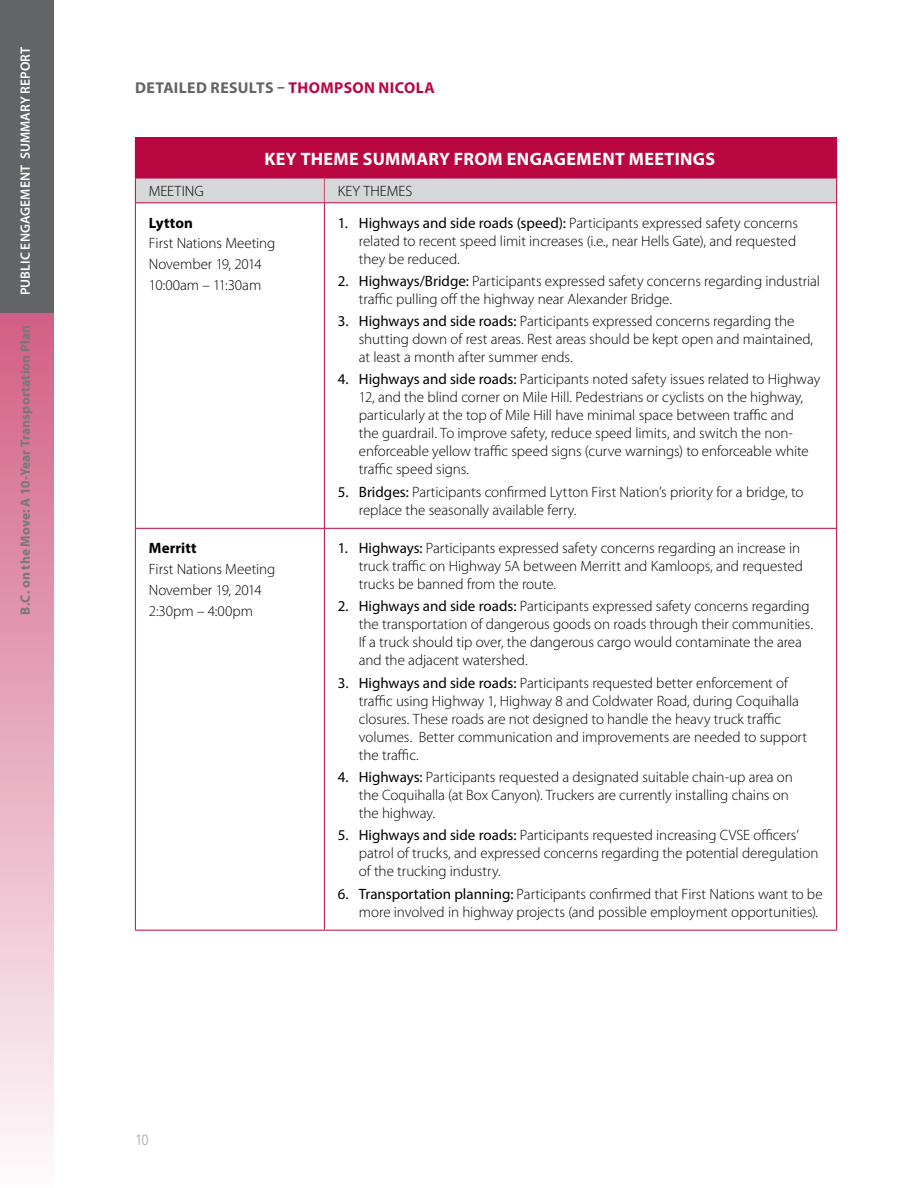
<style>
.page{position:relative;width:918px;height:1188px;background:#fff}
.page>*{position:absolute;margin:0;border:0;box-sizing:border-box;transform-origin:0 0}
.t1{font:700 18px "Myriad Pro";letter-spacing:.02em;color:#fff}
.t2{font:700 15.75px "Myriad Pro";letter-spacing:.025em;color:#636466}
.t3{font:300 15px/18px "Myriad Pro";letter-spacing:-.005em;color:#000}
.t4{font:700 15px "Myriad Pro";letter-spacing:.005em;color:#000}
.t5{font:300 condensed 15px "Frutiger";color:#a4a7a9}
.t6{font:700 13.5px "Myriad Pro";letter-spacing:.01em;color:#77787b}
.t7{font:600 13.5px "Myriad Pro";letter-spacing:.01em;color:#fff}
.s1{color:#ba0742}
.s2{font-weight:400}
</style>
<div class="page">
<div style="left:0;top:310px;width:54px;height:878px;background:linear-gradient(to bottom,#d25e84,#fefbfc)"></div>
<div style="left:0;top:0;width:54px;height:313px;background:#636466"></div>
<div style="left:135px;top:138px;width:702px;height:40px;background:#ba0742"></div>
<hr style="left:135px;top:137px;width:189px;height:1px;background:#ba0742">
<hr style="left:324px;top:137px;width:513px;height:1px;background:#ba0742">
<hr style="left:135px;top:203px;width:1px;height:325px;background:#ba0742">
<hr style="left:324px;top:203px;width:1px;height:325px;background:#ba0742">
<hr style="left:836px;top:203px;width:1px;height:325px;background:#ba0742">
<hr style="left:135px;top:528px;width:189px;height:1px;background:#ba0742">
<hr style="left:135px;top:529px;width:1px;height:401px;background:#ba0742">
<hr style="left:324px;top:528px;width:513px;height:1px;background:#ba0742">
<hr style="left:324px;top:529px;width:1px;height:401px;background:#ba0742">
<hr style="left:836px;top:529px;width:1px;height:401px;background:#ba0742">
<hr style="left:135px;top:930px;width:189px;height:1px;background:#ba0742">
<hr style="left:324px;top:930px;width:513px;height:1px;background:#ba0742">
<svg style="left:135px;top:178px;width:702px;height:25px;background:#d3ccd0"></svg>
<p class="t7" style="left:17px;top:295px;width:250px;rotate:-90deg">PUBLIC ENGAGEMENT SUMMARY REPORT</p>
<p class="t6" style="left:17px;top:615px;width:291px;rotate:-90deg">B.C. on the Move: A 10-Year Transportation Plan</p>
<p class="t2" style="left:135px;top:77px;width:301px">DETAILED RESULTS – <span class="s1">THOMPSON NICOLA</span></p>
<p class="t1" style="left:264px;top:147px;width:452px">KEY THEME SUMMARY FROM ENGAGEMENT MEETINGS</p>
<p class="t3" style="left:149px;top:182px;width:56px">MEETING</p>
<p class="t3" style="left:338px;top:182px;width:76px">KEY THEMES</p>
<p class="t4" style="left:149px;top:213px;width:46px">Lytton</p>
<p class="t3" style="left:149px;top:233px;width:128px;line-height:20.9px">First Nations Meeting<br>November 19, 2014<br>10:00am – 11:30am</p>
<p class="t3" style="left:359px;top:214px;width:441px;text-align:justify;text-indent:-21px"><span class="s2">1. Highways and side roads (speed):</span> Participants expressed safety concerns related to recent speed limit increases (i.e., near Hells Gate), and requested they be reduced.</p>
<p class="t3" style="left:359px;top:272px;width:463px;text-indent:-21px"><span class="s2">2. Highways/Bridge:</span> Participants expressed safety concerns regarding industrial traffic pulling off the highway near Alexander Bridge.</p>
<p class="t3" style="left:359px;top:312px;width:456px;text-indent:-21px"><span class="s2">3. Highways and side roads:</span> Participants expressed concerns regarding the shutting down of rest areas. Rest areas should be kept open and maintained, at least a month after summer ends.</p>
<p class="t3" style="left:359px;top:371px;width:463px;text-indent:-21px"><span class="s2">4. Highways and side roads:</span> Participants noted safety issues related to Highway 12, and the blind corner on Mile Hill. Pedestrians or cyclists on the highway, particularly at the top of Mile Hill have minimal space between traffic and<br>the guardrail. To improve safety, reduce speed limits, and switch the non&shy;enforceable yellow traffic speed signs (curve warnings) to enforceable white traffic speed signs.</p>
<p class="t3" style="left:359px;top:483px;width:446px;text-indent:-21px"><span class="s2">5. Bridges:</span> Participants confirmed Lytton First Nation’s priority for a bridge, to replace the seasonally available ferry.</p>
<p class="t4" style="left:149px;top:538px;width:49px">Merritt</p>
<p class="t3" style="left:149px;top:559px;width:128px;line-height:20.9px">First Nations Meeting<br>November 19, 2014<br>2:30pm – 4:00pm</p>
<p class="t3" style="left:359px;top:539px;width:446px;text-indent:-21px"><span class="s2">1. Highways:</span> Participants expressed safety concerns regarding an increase in truck traffic on Highway 5A between Merritt and Kamloops, and requested trucks be banned from the route.</p>
<p class="t3" style="left:359px;top:598px;width:456px;text-indent:-21px"><span class="s2">2. Highways and side roads:</span> Participants expressed safety concerns regarding the transportation of dangerous goods on roads through their communities.<br>If a truck should tip over, the dangerous cargo would contaminate the area and the adjacent watershed.</p>
<p class="t3" style="left:359px;top:674px;width:450px;text-indent:-21px"><span class="s2">3. Highways and side roads:</span> Participants requested better enforcement of traffic using Highway 1, Highway 8 and Coldwater Road, during Coquihalla closures. These roads are not designed to handle the heavy truck traffic volumes. Better communication and improvements are needed to support the traffic.</p>
<p class="t3" style="left:359px;top:768px;width:436px;text-indent:-21px"><span class="s2">4. Highways:</span> Participants requested a designated suitable chain-up area on the Coquihalla (at Box Canyon). Truckers are currently installing chains on the highway.</p>
<p class="t3" style="left:359px;top:827px;width:461px;text-indent:-21px"><span class="s2">5. Highways and side roads:</span> Participants requested increasing CVSE officers’ patrol of trucks, and expressed concerns regarding the potential deregulation of the trucking industry.</p>
<p class="t3" style="left:338px;top:885px;width:486px;text-align:right"><span class="s2">6. Transportation planning:</span> Participants confirmed that First Nations want to be more involved in highway projects (and possible employment opportunities).</p>
<p class="t5" style="left:135px;top:1132px;width:15px">10</p>
</div>
